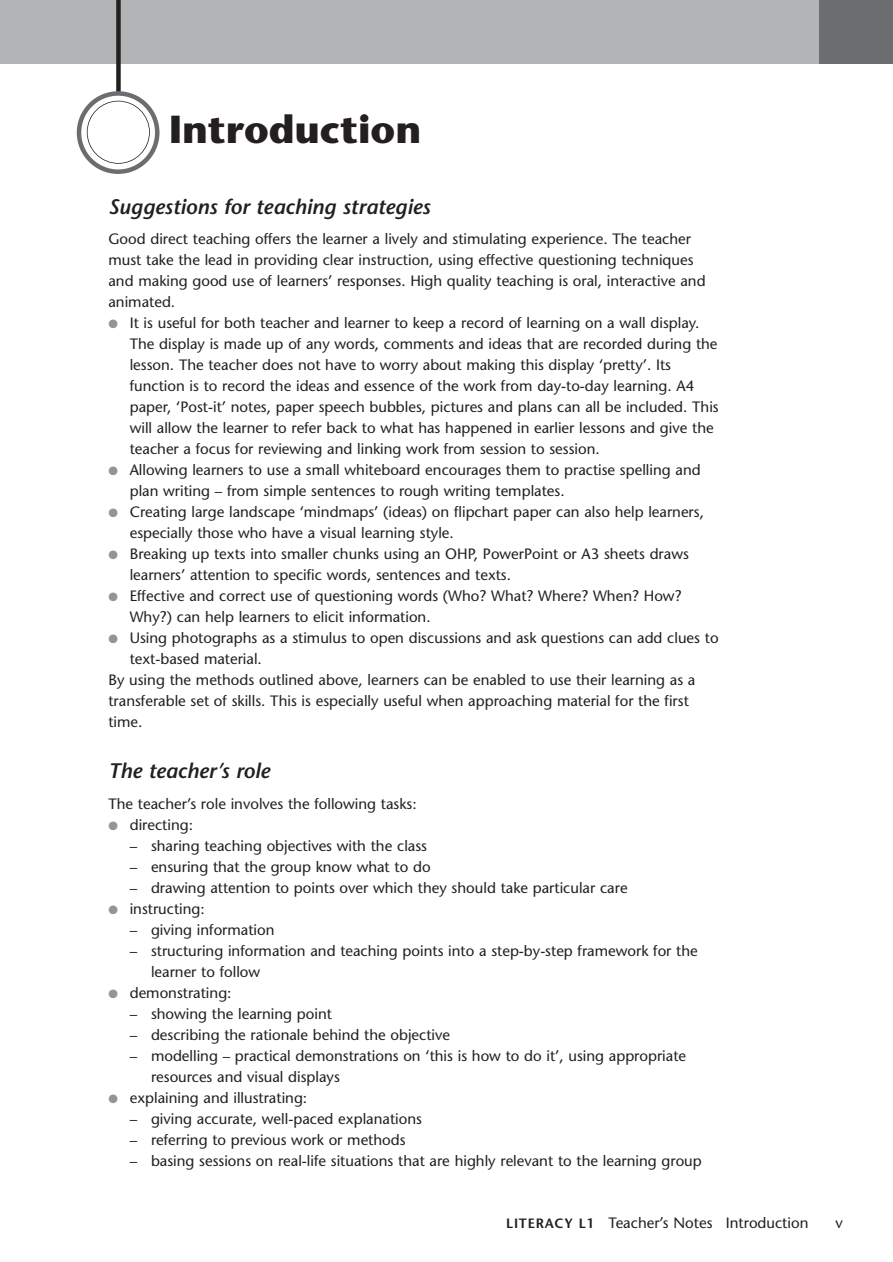
<style>
.page{position:relative;width:893px;height:1262px;background:#fff}
.page>*{position:absolute;margin:0;border:0;box-sizing:border-box;transform-origin:0 0}
.t1{font:700 39px "Stone Sans";color:#231f1f}
.t2{font:italic 600 21px "Stone Sans";color:#231f1f}
.t3{font:15px/21px "Stone Sans";color:#231f1f}
.s1{color:#939497}
.s2{font-weight:600;font-size:13.5px}
</style>
<div class="page">
<div style="left:0;top:0;width:822px;height:63px;background:#b2b4b6"></div>
<div style="left:819px;top:0;width:73px;height:63px;background:#6c6d70"></div>
<div style="left:116px;top:0;width:5px;height:95px;background:#231f1f"></div>
<svg style="left:77px;top:91px;width:82px;height:83px"></svg>
<h1 class="t1" style="left:169px;top:115px;width:254px">Introduction</h1>
<h2 class="t2" style="left:108px;top:198px;width:323px">Suggestions for teaching strategies</h2>
<p class="t3" style="left:108px;top:230px;width:598px">Good direct teaching offers the learner a lively and stimulating experience. The teacher must take the lead in providing clear instruction, using effective questioning techniques and making good use of learners’ responses. High quality teaching is oral, interactive and animated.</p>
<p class="t3" style="left:130px;top:314px;width:590px;text-indent:-21px"><span class="s1">●</span> It is useful for both teacher and learner to keep a record of learning on a wall display.<br>The display is made up of any words, comments and ideas that are recorded during the lesson. The teacher does not have to worry about making this display ‘pretty’. Its function is to record the ideas and essence of the work from day-to-day learning. A4 paper, ‘Post-it’ notes, paper speech bubbles, pictures and plans can all be included. This will allow the learner to refer back to what has happened in earlier lessons and give the teacher a focus for reviewing and linking work from session to session.</p>
<p class="t3" style="left:130px;top:461px;width:572px;text-indent:-21px"><span class="s1">●</span> Allowing learners to use a small whiteboard encourages them to practise spelling and plan writing – from simple sentences to rough writing templates.</p>
<p class="t3" style="left:130px;top:503px;width:575px;text-indent:-21px"><span class="s1">●</span> Creating large landscape ‘mindmaps’ (ideas) on flipchart paper can also help learners, especially those who have a visual learning style.</p>
<p class="t3" style="left:130px;top:545px;width:560px;text-indent:-21px"><span class="s1">●</span> Breaking up texts into smaller chunks using an OHP, PowerPoint or A3 sheets draws learners’ attention to specific words, sentences and texts.</p>
<p class="t3" style="left:130px;top:587px;width:553px;text-indent:-21px"><span class="s1">●</span> Effective and correct use of questioning words (Who? What? Where? When? How?<br>Why?) can help learners to elicit information.</p>
<p class="t3" style="left:108px;top:629px;width:611px"><span class="s1">●</span> Using photographs as a stimulus to open discussions and ask questions can add clues to</p>
<p class="t3" style="left:130px;top:650px;width:134px">text-based material.</p>
<p class="t3" style="left:108px;top:671px;width:588px">By using the methods outlined above, learners can be enabled to use their learning as a</p>
<p class="t3" style="left:108px;top:692px;width:582px">transferable set of skills. This is especially useful when approaching material for the first</p>
<p class="t3" style="left:108px;top:713px;width:36px">time.</p>
<h2 class="t2" style="left:108px;top:762px;width:163px">The teacher’s role</h2>
<p class="t3" style="left:108px;top:794px;width:310px">The teacher’s role involves the following tasks:</p>
<p class="t3" style="left:108px;top:815px;width:86px"><span class="s1">●</span> directing:</p>
<p class="t3" style="left:130px;top:836px;width:299px">– sharing teaching objectives with the class</p>
<p class="t3" style="left:130px;top:857px;width:302px">– ensuring that the group know what to do</p>
<p class="t3" style="left:130px;top:878px;width:499px">– drawing attention to points over which they should take particular care</p>
<p class="t3" style="left:108px;top:899px;width:98px"><span class="s1">●</span> instructing:</p>
<p class="t3" style="left:130px;top:920px;width:146px">– giving information</p>
<p class="t3" style="left:151px;top:941px;width:548px;text-indent:-21px">– structuring information and teaching points into a step-by-step framework for the learner to follow</p>
<p class="t3" style="left:108px;top:983px;width:125px"><span class="s1">●</span> demonstrating:</p>
<p class="t3" style="left:130px;top:1004px;width:204px">– showing the learning point</p>
<p class="t3" style="left:130px;top:1025px;width:322px">– describing the rationale behind the objective</p>
<p class="t3" style="left:151px;top:1046px;width:536px;text-indent:-21px">– modelling – practical demonstrations on ‘this is how to do it’, using appropriate resources and visual displays</p>
<p class="t3" style="left:108px;top:1088px;width:200px"><span class="s1">●</span> explaining and illustrating:</p>
<p class="t3" style="left:130px;top:1109px;width:294px">– giving accurate, well-paced explanations</p>
<p class="t3" style="left:130px;top:1130px;width:277px">– referring to previous work or methods</p>
<p class="t3" style="left:130px;top:1151px;width:573px">– basing sessions on real-life situations that are highly relevant to the learning group</p>
<p class="t3" style="left:506px;top:1213px;width:304px"><span class="s2">LITERACY L1</span> Teacher’s Notes Introduction</p>
<p class="t3" style="left:835px;top:1213px;width:9px">v</p>
</div>
